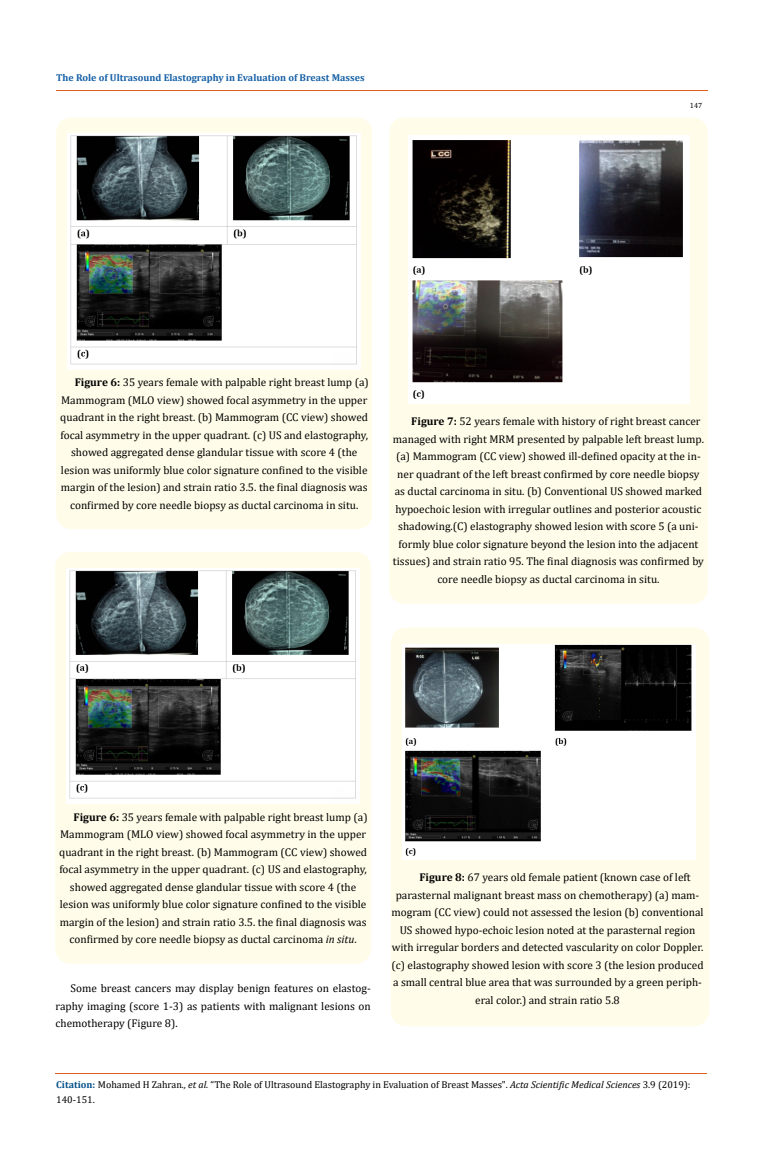
<style>
.page{position:relative;width:764px;height:1170px;background:#fff}
.page>*{position:absolute;margin:0;border:0;box-sizing:border-box;transform-origin:0 0}
.t1{font:11.25px/17.5px "Cambria";color:#000;text-align:justify}
.t2{font:10px/15px "Cambria";color:#000}
.t3{font:700 10px "Cambria";color:#1560a6}
.t4{font:7.5px "Cambria";color:#000}
.s1{font-weight:700}
.s2{font-style:italic}
.s3{font-weight:700;color:#035089}
</style>
<div class="page">
<hr style="left:56px;top:91px;width:651px;height:1px;background:#e05d1a">
<div style="left:56px;top:118px;width:316px;height:411px;background:#fffde9;border-radius:15px"></div>
<img style="left:67px;top:134px;width:293px;height:235px">
<div style="left:55px;top:552px;width:316px;height:412px;background:#fffde9;border-radius:15px"></div>
<img style="left:66px;top:568px;width:293px;height:236px">
<div style="left:389px;top:118px;width:318px;height:486px;background:#fffde9;border-radius:15px"></div>
<img style="left:408px;top:136px;width:281px;height:267px">
<div style="left:391px;top:628px;width:318px;height:398px;background:#fffde9;border-radius:15px"></div>
<hr style="left:55px;top:1074px;width:651px;height:1px;background:#e05d1a">
<img style="left:402px;top:645px;width:293px;height:214px">
<p class="t3" style="left:56px;top:70px;width:310px">The Role of Ultrasound Elastography in Evaluation of Breast Masses</p>
<p class="t4" style="left:690px;top:101px;width:14px">147</p>
<p class="t1" style="left:75px;top:374px;width:296px"><span class="s1">Figure 6:</span> 35 years female with palpable right breast lump (a)</p>
<p class="t1" style="left:61px;top:391px;width:308px">Mammogram (MLO view) showed focal asymmetry in the upper</p>
<p class="t1" style="left:60px;top:409px;width:309px">quadrant in the right breast. (b) Mammogram (CC view) showed</p>
<p class="t1" style="left:60px;top:426px;width:309px">focal asymmetry in the upper quadrant. (c) US and elastography,</p>
<p class="t1" style="left:71px;top:444px;width:288px">showed aggregated dense glandular tissue with score 4 (the</p>
<p class="t1" style="left:61px;top:461px;width:308px">lesion was uniformly blue color signature confined to the visible</p>
<p class="t1" style="left:61px;top:479px;width:308px">margin of the lesion) and strain ratio 3.5. the final diagnosis was</p>
<p class="t1" style="left:70px;top:496px;width:290px">confirmed by core needle biopsy as ductal carcinoma in situ.</p>
<p class="t1" style="left:411px;top:412px;width:291px"><span class="s1">Figure 7:</span> 52 years female with history of right breast cancer</p>
<p class="t1" style="left:393px;top:430px;width:313px">managed with right MRM presented by palpable left breast lump.</p>
<p class="t1" style="left:396px;top:448px;width:306px">(a) Mammogram (CC view) showed ill-defined opacity at the in-</p>
<p class="t1" style="left:397px;top:465px;width:304px">ner quadrant of the left breast confirmed by core needle biopsy</p>
<p class="t1" style="left:395px;top:483px;width:309px">as ductal carcinoma in situ. (b) Conventional US showed marked</p>
<p class="t1" style="left:395px;top:500px;width:308px">hypoechoic lesion with irregular outlines and posterior acoustic</p>
<p class="t1" style="left:398px;top:518px;width:302px">shadowing.(C) elastography showed lesion with score 5 (a uni-</p>
<p class="t1" style="left:398px;top:535px;width:301px">formly blue color signature beyond the lesion into the adjacent</p>
<p class="t1" style="left:393px;top:553px;width:312px">tissues) and strain ratio 95. The final diagnosis was confirmed by</p>
<p class="t1" style="left:437px;top:570px;width:224px">core needle biopsy as ductal carcinoma in situ.</p>
<p class="t1" style="left:74px;top:808px;width:296px"><span class="s1">Figure 6:</span> 35 years female with palpable right breast lump (a)</p>
<p class="t1" style="left:60px;top:826px;width:308px">Mammogram (MLO view) showed focal asymmetry in the upper</p>
<p class="t1" style="left:59px;top:843px;width:309px">quadrant in the right breast. (b) Mammogram (CC view) showed</p>
<p class="t1" style="left:59px;top:861px;width:309px">focal asymmetry in the upper quadrant. (c) US and elastography,</p>
<p class="t1" style="left:70px;top:878px;width:288px">showed aggregated dense glandular tissue with score 4 (the</p>
<p class="t1" style="left:60px;top:896px;width:308px">lesion was uniformly blue color signature confined to the visible</p>
<p class="t1" style="left:60px;top:913px;width:308px">margin of the lesion) and strain ratio 3.5. the final diagnosis was</p>
<p class="t1" style="left:70px;top:931px;width:289px">confirmed by core needle biopsy as ductal carcinoma <span class="s2">in situ</span>.</p>
<p class="t1" style="left:56px;top:979px;width:317px;text-indent:15px">Some breast cancers may display benign features on elastog&shy;raphy imaging (score 1-3) as patients with malignant lesions on chemotherapy (Figure 8).</p>
<p class="t1" style="left:419px;top:869px;width:273px"><span class="s1">Figure 8:</span> 67 years old female patient (known case of left</p>
<p class="t1" style="left:396px;top:886px;width:305px">parasternal malignant breast mass on chemotherapy) (a) mam-</p>
<p class="t1" style="left:391px;top:904px;width:314px">mogram (CC view) could not assessed the lesion (b) conventional</p>
<p class="t1" style="left:400px;top:921px;width:297px">US showed hypo-echoic lesion noted at the parasternal region</p>
<p class="t1" style="left:392px;top:939px;width:313px">with irregular borders and detected vascularity on color Doppler.</p>
<p class="t1" style="left:391px;top:956px;width:314px">(c) elastography showed lesion with score 3 (the lesion produced</p>
<p class="t1" style="left:393px;top:974px;width:310px">a small central blue area that was surrounded by a green periph-</p>
<p class="t1" style="left:475px;top:991px;width:146px">eral color.) and strain ratio 5.8</p>
<p class="t2" style="left:56px;top:1077px;width:636px"><span class="s3">Citation:</span> Mohamed H Zahran<span class="s2">., et al.</span> “The Role of Ultrasound Elastography in Evaluation of Breast Masses". <span class="s2">Acta Scientific Medical Sciences</span> 3.9 (2019):<br>140-151.</p>
</div>
